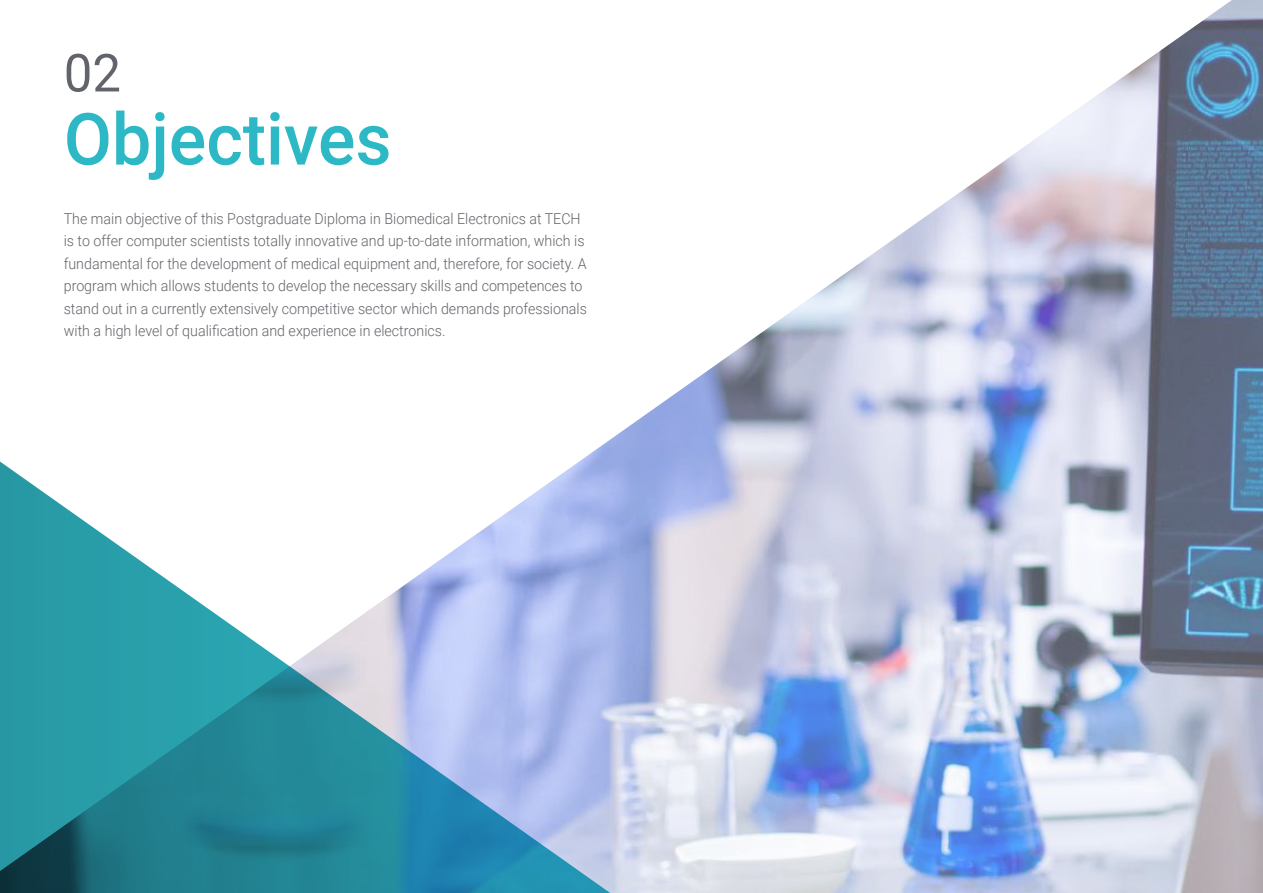
<style>
.page{position:relative;width:1263px;height:893px;background:#fff}
.page>*{position:absolute;margin:0;border:0;box-sizing:border-box;transform-origin:0 0}
.t1{font:500 72px "Roboto";color:#2db8c5}
.t2{font:52.5px "Roboto";color:#61646a}
.t3{font:300 15px/22.5px "Roboto";color:#61646a;scale:.95 1}
</style>
<div class="page">
<img style="left:601px;top:0;width:662px;height:893px">
<svg style="left:0;top:446px;width:640px;height:447px"></svg>
<h2 class="t2" style="left:64px;top:36px;width:59px">02</h2>
<h1 class="t1" style="left:64px;top:89px;width:329px">Objectives</h1>
<p class="t3" style="left:64px;top:207px;width:552px">The main objective of this Postgraduate Diploma in Biomedical Electronics at TECH is to offer computer scientists totally innovative and up-to-date information, which is fundamental for the development of medical equipment and, therefore, for society. A program which allows students to develop the necessary skills and competences to stand out in a currently extensively competitive sector which demands professionals with a high level of qualification and experience in electronics.</p>
</div>
